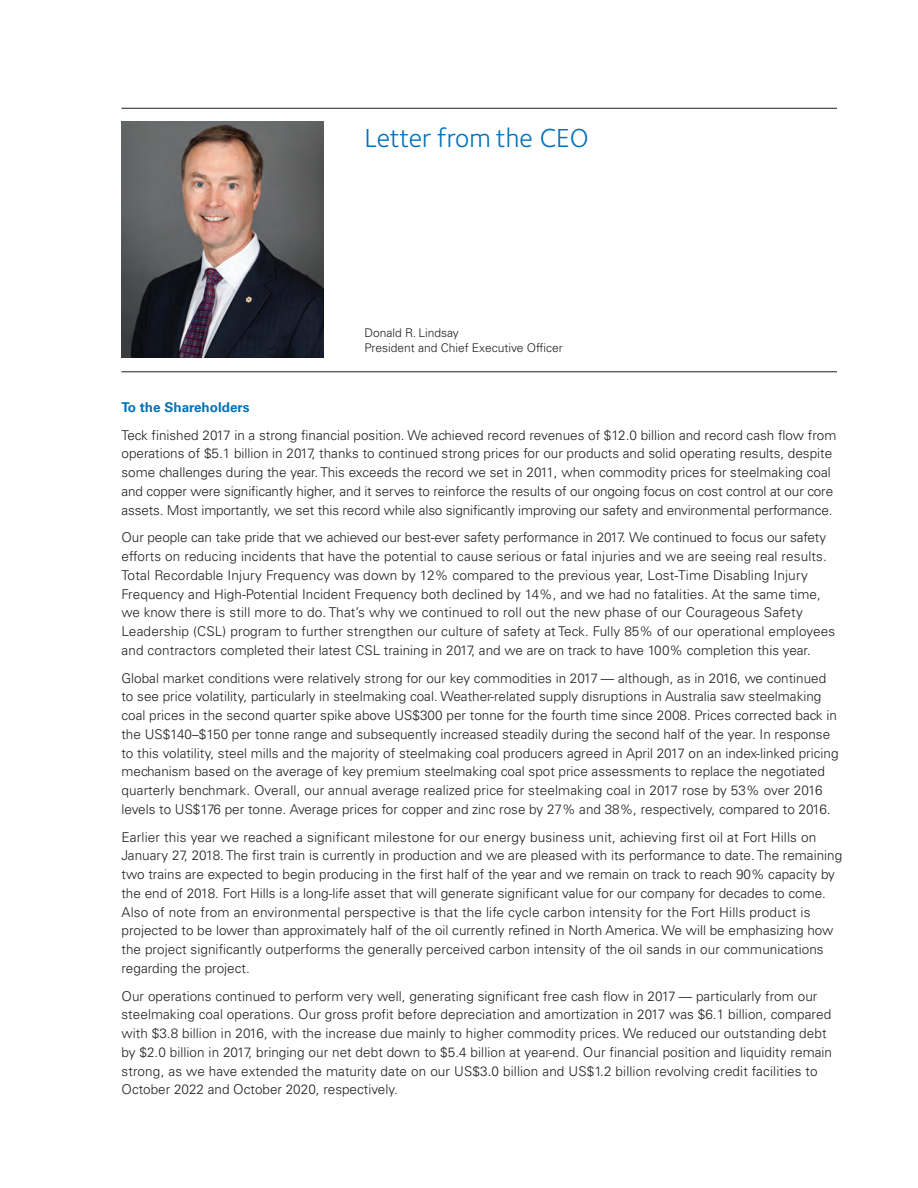
<style>
.page{position:relative;width:918px;height:1188px;background:#fff}
.page>*{position:absolute;margin:0;border:0;box-sizing:border-box;transform-origin:0 0}
.t1{font:27px "Foundry Sterling";color:#0072bc}
.t2{font:300 13.5px/18.8px "Univers";color:#231f20}
.t3{font:700 13.5px "Univers";color:#0072bc}
.t4{font:300 12px/15px "Univers";color:#231f20}
</style>
<div class="page">
<img style="left:122px;top:122px;width:202px;height:236px">
<hr style="left:122px;top:108px;width:715px;height:1px;background:#231f20">
<hr style="left:122px;top:372px;width:715px;height:1px;background:#231f20">
<h1 class="t1" style="left:364px;top:122px;width:226px">Letter from the CEO</h1>
<p class="t4" style="left:364px;top:325px;width:200px">Donald R. Lindsay<br>President and Chief Executive Officer</p>
<p class="t3" style="left:122px;top:399px;width:130px">To the Shareholders</p>
<p class="t2" style="left:122px;top:425px;width:716px">Teck finished 2017 in a strong financial position. We achieved record revenues of $12.0 billion and record cash flow from operations of $5.1 billion in 2017, thanks to continued strong prices for our products and solid operating results, despite some challenges during the year. This exceeds the record we set in 2011, when commodity prices for steelmaking coal and copper were significantly higher, and it serves to reinforce the results of our ongoing focus on cost control at our core assets. Most importantly, we set this record while also significantly improving our safety and environmental performance.</p>
<p class="t2" style="left:122px;top:528px;width:715px">Our people can take pride that we achieved our best-ever safety performance in 2017. We continued to focus our safety efforts on reducing incidents that have the potential to cause serious or fatal injuries and we are seeing real results.<br>Total Recordable Injury Frequency was down by 12% compared to the previous year, Lost-Time Disabling Injury Frequency and High-Potential Incident Frequency both declined by 14%, and we had no fatalities. At the same time, we know there is still more to do. That’s why we continued to roll out the new phase of our Courageous Safety Leadership (CSL) program to further strengthen our culture of safety at Teck. Fully 85% of our operational employees and contractors completed their latest CSL training in 2017, and we are on track to have 100% completion this year.</p>
<p class="t2" style="left:122px;top:668px;width:719px">Global market conditions were relatively strong for our key commodities in 2017 — although, as in 2016, we continued to see price volatility, particularly in steelmaking coal. Weather-related supply disruptions in Australia saw steelmaking coal prices in the second quarter spike above US$300 per tonne for the fourth time since 2008. Prices corrected back in the US$140–$150 per tonne range and subsequently increased steadily during the second half of the year. In response to this volatility, steel mills and the majority of steelmaking coal producers agreed in April 2017 on an index-linked pricing mechanism based on the average of key premium steelmaking coal spot price assessments to replace the negotiated quarterly benchmark. Overall, our annual average realized price for steelmaking coal in 2017 rose by 53% over 2016 levels to US$176 per tonne. Average prices for copper and zinc rose by 27% and 38%, respectively, compared to 2016.</p>
<p class="t2" style="left:122px;top:827px;width:722px">Earlier this year we reached a significant milestone for our energy business unit, achieving first oil at Fort Hills on January 27, 2018. The first train is currently in production and we are pleased with its performance to date. The remaining two trains are expected to begin producing in the first half of the year and we remain on track to reach 90% capacity by the end of 2018. Fort Hills is a long-life asset that will generate significant value for our company for decades to come.<br>Also of note from an environmental perspective is that the life cycle carbon intensity for the Fort Hills product is projected to be lower than approximately half of the oil currently refined in North America. We will be emphasizing how the project significantly outperforms the generally perceived carbon intensity of the oil sands in our communications regarding the project.</p>
<p class="t2" style="left:122px;top:986px;width:712px">Our operations continued to perform very well, generating significant free cash flow in 2017 — particularly from our steelmaking coal operations. Our gross profit before depreciation and amortization in 2017 was $6.1 billion, compared with $3.8 billion in 2016, with the increase due mainly to higher commodity prices. We reduced our outstanding debt by $2.0 billion in 2017, bringing our net debt down to $5.4 billion at year-end. Our financial position and liquidity remain strong, as we have extended the maturity date on our US$3.0 billion and US$1.2 billion revolving credit facilities to October 2022 and October 2020, respectively.</p>
</div>
